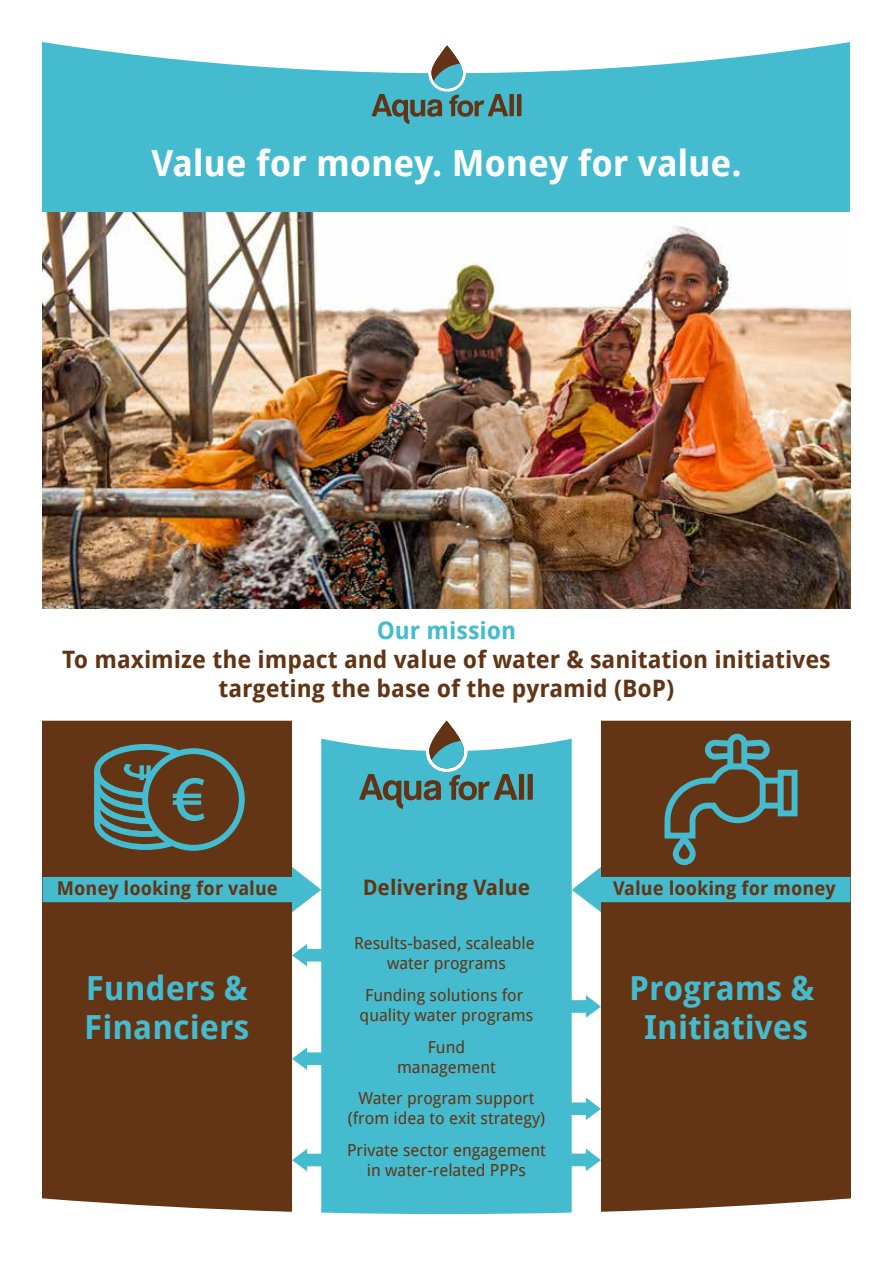
<style>
.page{position:relative;width:893px;height:1263px;background:#fff}
.page>*{position:absolute;margin:0;border:0;box-sizing:border-box;transform-origin:0 0}
.t1{font:700 36px "Droid Sans";letter-spacing:-.005em;color:#fff}
.t2{font:700 33.15px/39.8px "Droid Sans";color:#44bbce;text-align:center}
.t3{font:700 24px/28.8px "Droid Sans";color:#623415;text-align:center}
.t4{font:700 24px "Droid Sans";color:#44bbce}
.t5{font:700 21.3px "Droid Sans";color:#633515}
.t6{font:700 18.9px "Droid Sans";color:#633515}
.t7{font:16.65px/20px "Droid Sans";color:#633515;text-align:center}
</style>
<div class="page">
<div style="left:43px;top:43px;width:807px;height:170px;background:#44bbce"></div>
<div style="left:321px;top:739px;width:251px;height:475px;background:#44bbce"></div>
<div style="left:601px;top:721px;width:249px;height:491px;background:#633515"></div>
<div style="left:43px;top:721px;width:249px;height:491px;background:#633515"></div>
<svg style="left:359px;top:720px;width:174px;height:89px"></svg>
<svg style="left:292px;top:944px;width:31px;height:22px"></svg>
<svg style="left:292px;top:1047px;width:31px;height:23px"></svg>
<svg style="left:292px;top:1149px;width:31px;height:22px"></svg>
<svg style="left:570px;top:995px;width:31px;height:23px"></svg>
<svg style="left:570px;top:1097px;width:31px;height:23px"></svg>
<svg style="left:570px;top:1148px;width:31px;height:23px"></svg>
<svg style="left:43px;top:867px;width:278px;height:45px;background:#598987"></svg>
<svg style="left:97px;top:747px;width:97px;height:48px"></svg>
<div style="left:94px;top:744px;width:103px;height:54px;border:6px solid #44bbce;border-radius:50%"></div>
<div style="left:145px;top:751px;width:97px;height:97px;background:#633515;border-radius:50%"></div>
<div style="left:142px;top:748px;width:103px;height:103px;border:6px solid #44bbce;border-radius:50%"></div>
<svg style="left:91px;top:763px;width:114px;height:90px"></svg>
<svg style="left:572px;top:731px;width:278px;height:181px;background:#6b6452"></svg>
<div style="left:760px;top:781px;width:6px;height:24px;background:#44bbce"></div>
<svg style="left:42px;top:42px;width:808px;height:31px;fill:#fff"></svg>
<svg style="left:372px;top:43px;width:149px;height:80px"></svg>
<img style="left:43px;top:213px;width:807px;height:395px">
<h1 class="t1" style="left:151px;top:138px;width:592px">Value for money. Money for value.</h1>
<h3 class="t4" style="left:377px;top:613px;width:141px">Our mission</h3>
<h3 class="t3" style="left:62px;top:644px;width:770px">To maximize the impact and value of water &amp; sanitation initiatives targeting the base of the pyramid (BoP)</h3>
<p class="t5" style="left:363px;top:872px;width:169px">Delivering Value</p>
<p class="t7" style="left:354px;top:933px;width:182px">Results-based, scaleable water programs</p>
<p class="t7" style="left:360px;top:985px;width:175px">Funding solutions for quality water programs</p>
<p class="t7" style="left:397px;top:1036px;width:100px">Fund management</p>
<p class="t7" style="left:348px;top:1088px;width:199px">Water program support (from idea to exit strategy)</p>
<p class="t7" style="left:347px;top:1140px;width:200px">Private sector engagement in water-related PPPs</p>
<p class="t6" style="left:57px;top:875px;width:223px">Money looking for value</p>
<p class="t6" style="left:613px;top:875px;width:224px">Value looking for money</p>
<h2 class="t2" style="left:84px;top:967px;width:167px;text-align:left">Funders &amp;<br>Financiers</h2>
<h2 class="t2" style="left:629px;top:967px;width:187px">Programs &amp;<br>Initiatives</h2>
</div>
